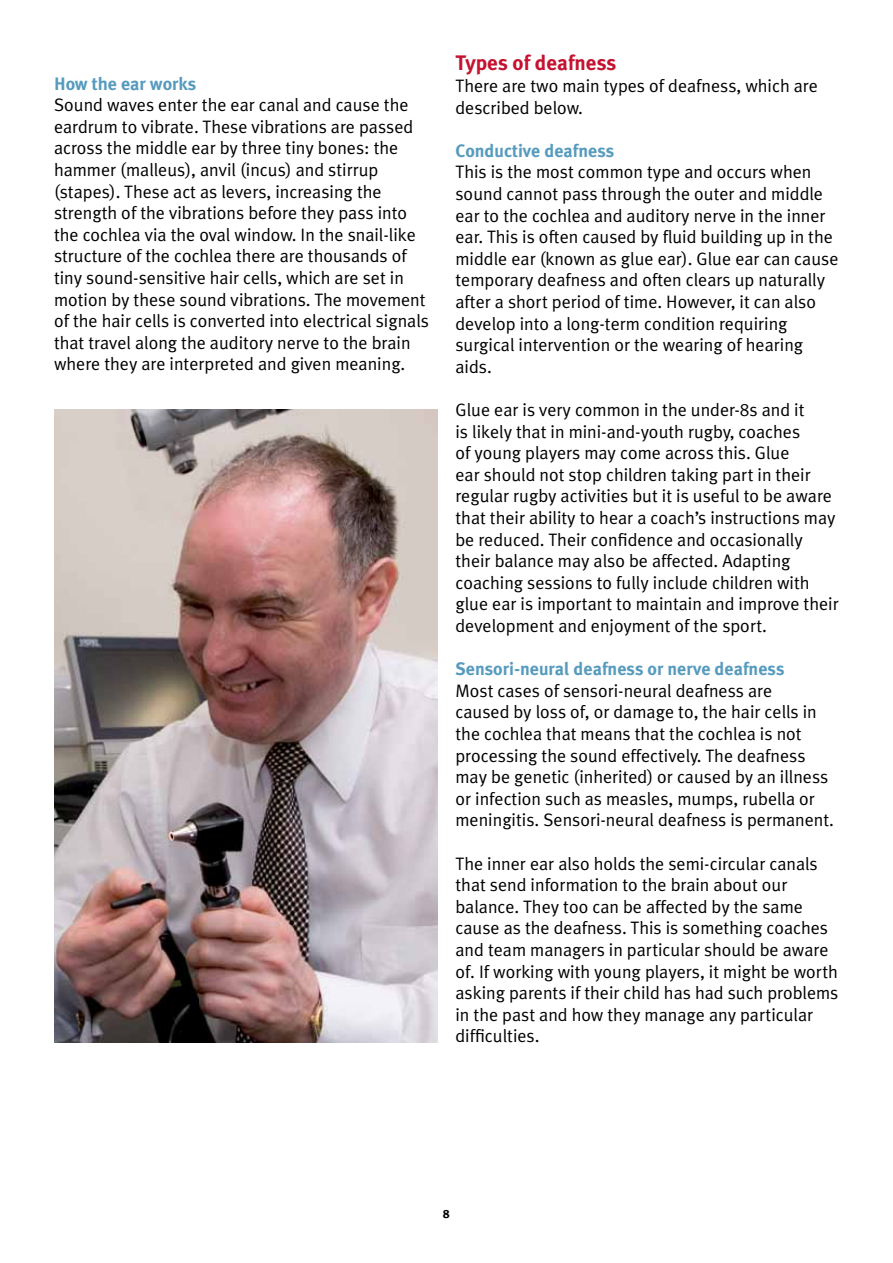
<style>
.page{position:relative;width:893px;height:1263px;background:#fff}
.page>*{position:absolute;margin:0;border:0;box-sizing:border-box;transform-origin:0 0}
.t1{font:700 21px "Meta Plus";color:#c41230}
.t2{font:18px/21.6px "Meta Plus Normal";color:#000}
.t3{font:700 18px "Meta Plus";color:#569bbe}
.t4{font:700 12px "Meta Plus";color:#000}
</style>
<div class="page">
<img style="left:54px;top:409px;width:383px;height:633px">
<p class="t3" style="left:54px;top:73px;width:144px">How the ear works</p>
<p class="t2" style="left:54px;top:94px;width:376px">Sound waves enter the ear canal and cause the eardrum to vibrate. These vibrations are passed across the middle ear by three tiny bones: the hammer (malleus), anvil (incus) and stirrup (stapes). These act as levers, increasing the strength of the vibrations before they pass into the cochlea via the oval window. In the snail-like structure of the cochlea there are thousands of tiny sound-sensitive hair cells, which are set in motion by these sound vibrations. The movement of the hair cells is converted into electrical signals that travel along the auditory nerve to the brain where they are interpreted and given meaning.</p>
<p class="t1" style="left:455px;top:51px;width:163px">Types of deafness</p>
<p class="t2" style="left:455px;top:75px;width:364px">There are two main types of deafness, which are described below.</p>
<p class="t3" style="left:455px;top:140px;width:160px">Conductive deafness</p>
<p class="t2" style="left:455px;top:161px;width:384px">This is the most common type and occurs when sound cannot pass through the outer and middle ear to the cochlea and auditory nerve in the inner ear. This is often caused by fluid building up in the middle ear (known as glue ear). Glue ear can cause temporary deafness and often clears up naturally after a short period of time. However, it can also develop into a long-term condition requiring surgical intervention or the wearing of hearing aids.</p>
<p class="t2" style="left:455px;top:399px;width:385px">Glue ear is very common in the under-8s and it<br>is likely that in mini-and-youth rugby, coaches<br>of young players may come across this. Glue<br>ear should not stop children taking part in their regular rugby activities but it is useful to be aware that their ability to hear a coach’s instructions may be reduced. Their confidence and occasionally their balance may also be affected. Adapting coaching sessions to fully include children with glue ear is important to maintain and improve their development and enjoyment of the sport.</p>
<p class="t3" style="left:455px;top:658px;width:331px">Sensori-neural deafness or nerve deafness</p>
<p class="t2" style="left:455px;top:679px;width:380px">Most cases of sensori-neural deafness are<br>caused by loss of, or damage to, the hair cells in the cochlea that means that the cochlea is not processing the sound effectively. The deafness may be genetic (inherited) or caused by an illness or infection such as measles, mumps, rubella or meningitis. Sensori-neural deafness is permanent.</p>
<p class="t2" style="left:455px;top:852px;width:384px">The inner ear also holds the semi-circular canals that send information to the brain about our balance. They too can be affected by the same cause as the deafness. This is something coaches and team managers in particular should be aware of. If working with young players, it might be worth asking parents if their child has had such problems in the past and how they manage any particular difficulties.</p>
<p class="t4" style="left:443px;top:1207px;width:9px">8</p>
</div>
